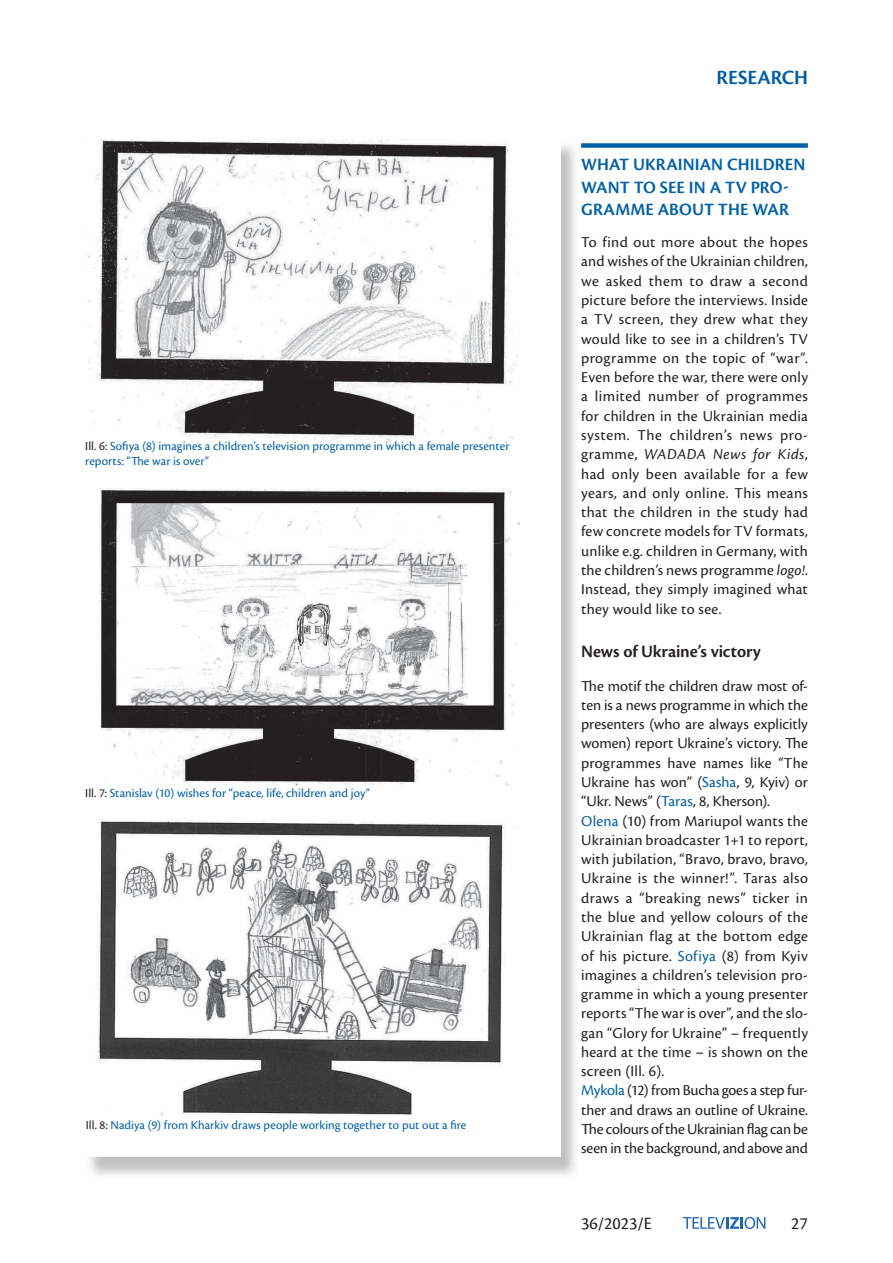
<style>
.page{position:relative;width:893px;height:1263px;background:#fff}
.page>*{position:absolute;margin:0;border:0;box-sizing:border-box;transform-origin:0 0}
.t1{font:600 21px "Cronos Pro";letter-spacing:-.005em;color:#005ea8}
.t2{font:600 18px/22.5px "Cronos Pro";letter-spacing:.005em;color:#0060a8}
.t3{font:600 18px "Cronos Pro";letter-spacing:-.005em;color:#231f20}
.t4{font:18px "Cronos Pro";color:#231f20}
.t5{font:15.75px/19.4px "Cronos Pro";letter-spacing:.01em;color:#231f20;text-align:justify}
.t6{font:12.75px/15.3px "Cronos Pro";letter-spacing:.005em;color:#0060a8}
.s1{color:#231f20}
.s2{font-style:italic}
.s3{color:#0060a8}
</style>
<div class="page">
<svg style="left:683px;top:1217px;width:82px;height:12px"></svg>
<div style="left:86px;top:141px;width:494px;height:1039px;background:#231f20;opacity:.28"></div>
<div style="left:85px;top:136px;width:476px;height:1021px;background:#fff"></div>
<div style="left:581px;top:143px;width:227px;height:5px;background:#0060a8"></div>
<img style="left:88px;top:139px;width:430px;height:303px">
<img style="left:99px;top:488px;width:421px;height:298px">
<img style="left:97px;top:820px;width:419px;height:296px">
<p class="t6" style="left:85px;top:438px;width:426px"><span class="s1">Ill. 6:</span> Sofiya (8) imagines a children’s television programme in which a female presenter reports: “The war is over”</p>
<p class="t6" style="left:85px;top:786px;width:286px"><span class="s1">Ill. 7:</span> Stanislav (10) wishes for “peace, life, children and joy”</p>
<p class="t6" style="left:86px;top:1117px;width:382px"><span class="s1">Ill. 8:</span> Nadiya (9) from Kharkiv draws people working together to put out a fire</p>
<h1 class="t1" style="left:717px;top:65px;width:93px">RESEARCH</h1>
<p class="t2" style="left:581px;top:153px;width:226px">WHAT UKRAINIAN CHILDREN<br>WANT TO SEE IN A TV PRO-<br>GRAMME ABOUT THE WAR</p>
<p class="t5" style="left:581px;top:233px;width:228px">To find out more about the hopes and wishes of the Ukrainian children, we asked them to draw a second picture before the interviews. Inside a TV screen, they drew what they would like to see in a children’s TV programme on the topic of “war”.<br>Even before the war, there were only a limited number of programmes for children in the Ukrainian media system. The children’s news pro&shy;gramme, <span class="s2">WADADA News for Kids</span>, had only been available for a few years, and only online. This means that the children in the study had few concrete models for TV formats, unlike e.g. children in Germany, with the children’s news programme <span class="s2">logo!</span>.<br>Instead, they simply imagined what they would like to see.</p>
<p class="t3" style="left:581px;top:641px;width:181px">News of Ukraine’s victory</p>
<p class="t5" style="left:581px;top:676px;width:228px;text-align:left">The motif the children draw most of&shy;ten is a news programme in which the presenters (who are always explicitly women) report Ukraine’s victory. The programmes have names like “The Ukraine has won” (<span class="s3">Sasha</span>, 9, Kyiv) or “Ukr. News” (<span class="s3">Taras</span>, 8, Kherson).<br><span class="s3">Olena</span> (10) from Mariupol wants the Ukrainian broadcaster 1+1 to report, with jubilation, “Bravo, bravo, bravo, Ukraine is the winner!”. Taras also draws a “breaking news” ticker in the blue and yellow colours of the Ukrainian flag at the bottom edge of his picture. <span class="s3">Sofiya</span> (8) from Kyiv imagines a children’s television pro&shy;gramme in which a young presenter reports “The war is over”, and the slo&shy;gan “Glory for Ukraine” – frequently heard at the time – is shown on the screen (Ill. 6).<br><span class="s3">Mykola</span> (12) from Bucha goes a step fur&shy;ther and draws an outline of Ukraine.<br>The colours of the Ukrainian flag can be seen in the background, and above and</p>
<p class="t4" style="left:581px;top:1213px;width:72px">36/2023/E</p>
<p class="t4" style="left:791px;top:1213px;width:18px">27</p>
</div>
